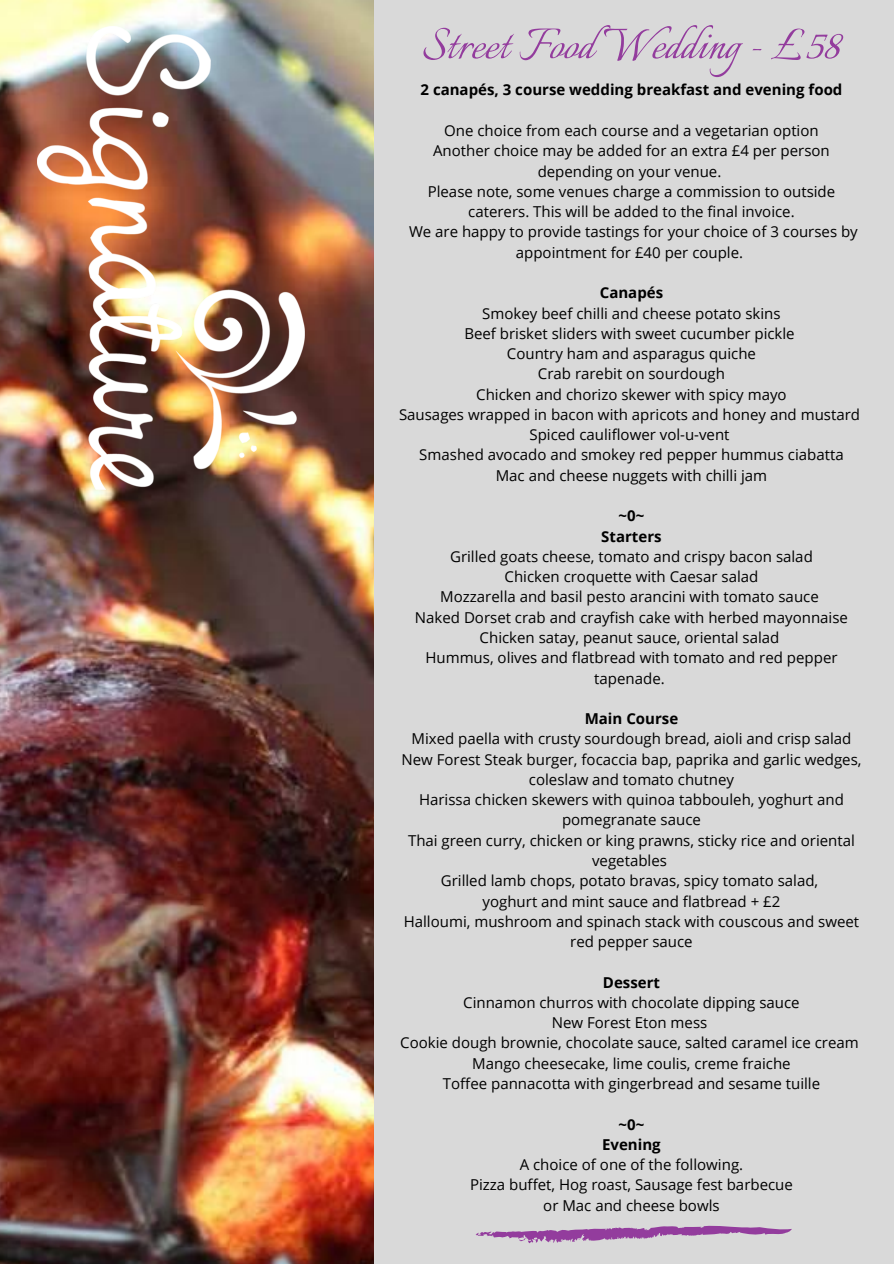
<style>
.page{position:relative;width:894px;height:1264px;background:#fff}
.page>*{position:absolute;margin:0;border:0;box-sizing:border-box;transform-origin:0 0}
.t1{font:54px "Italianno";color:#933c9d}
.t2{font:15px/20.2px "Open Sans";color:#000;text-align:center}
.t3{font:700 15px/20.2px "Open Sans";color:#000;text-align:center}
</style>
<div class="page">
<div style="left:0;top:0;width:893px;height:1263px;background:#d9d9d9"></div>
<img style="left:0;top:0;width:373px;height:1263px">
<img style="left:37px;top:26px;width:267px;height:463px">
<svg style="left:475px;top:1225px;width:316px;height:18px"></svg>
<h1 class="t1" style="left:421px;top:15px;width:421px">Street Food Wed ing - £58</h1>
<p class="t3" style="left:420px;top:79px;width:423px">2 canapés, 3 course wedding breakfast and evening food</p>
<p class="t2" style="left:409px;top:120px;width:450px">One choice from each course and a vegetarian option<br>Another choice may be added for an extra £4 per person depending on your venue.<br>Please note, some venues charge a commission to outside caterers. This will be added to the final invoice.<br>We are happy to provide tastings for your choice of 3 courses by appointment for £40 per couple.</p>
<p class="t3" style="left:599px;top:282px;width:65px">Canapés</p>
<p class="t2" style="left:399px;top:302px;width:462px">Smokey beef chilli and cheese potato skins<br>Beef brisket sliders with sweet cucumber pickle<br>Country ham and asparagus quiche<br>Crab rarebit on sourdough<br>Chicken and chorizo skewer with spicy mayo<br>Sausages wrapped in bacon with apricots and honey and mustard Spiced cauliflower vol-u-vent<br>Smashed avocado and smokey red pepper hummus ciabatta<br>Mac and cheese nuggets with chilli jam</p>
<p class="t3" style="left:601px;top:505px;width:62px">~0~<br>Starters</p>
<p class="t2" style="left:415px;top:546px;width:434px">Grilled goats cheese, tomato and crispy bacon salad<br>Chicken croquette with Caesar salad<br>Mozzarella and basil pesto arancini with tomato sauce<br>Naked Dorset crab and crayfish cake with herbed mayonnaise Chicken satay, peanut sauce, oriental salad<br>Hummus, olives and flatbread with tomato and red pepper tapenade.</p>
<p class="t3" style="left:584px;top:708px;width:95px">Main Course</p>
<p class="t2" style="left:401px;top:728px;width:461px">Mixed paella with crusty sourdough bread, aioli and crisp salad New Forest Steak burger, focaccia bap, paprika and garlic wedges, coleslaw and tomato chutney<br>Harissa chicken skewers with quinoa tabbouleh, yoghurt and pomegranate sauce<br>Thai green curry, chicken or king prawns, sticky rice and oriental vegetables<br>Grilled lamb chops, potato bravas, spicy tomato salad,<br>yoghurt and mint sauce and flatbread + £2<br>Halloumi, mushroom and spinach stack with couscous and sweet red pepper sauce</p>
<p class="t3" style="left:602px;top:971px;width:59px">Dessert</p>
<p class="t2" style="left:400px;top:991px;width:460px">Cinnamon churros with chocolate dipping sauce<br>New Forest Eton mess<br>Cookie dough brownie, chocolate sauce, salted caramel ice cream Mango cheesecake, lime coulis, creme fraiche<br>Toffee pannacotta with gingerbread and sesame tuille</p>
<p class="t3" style="left:602px;top:1113px;width:60px">~0~<br>Evening</p>
<p class="t2" style="left:470px;top:1154px;width:324px">A choice of one of the following.<br>Pizza buffet, Hog roast, Sausage fest barbecue or Mac and cheese bowls</p>
</div>
